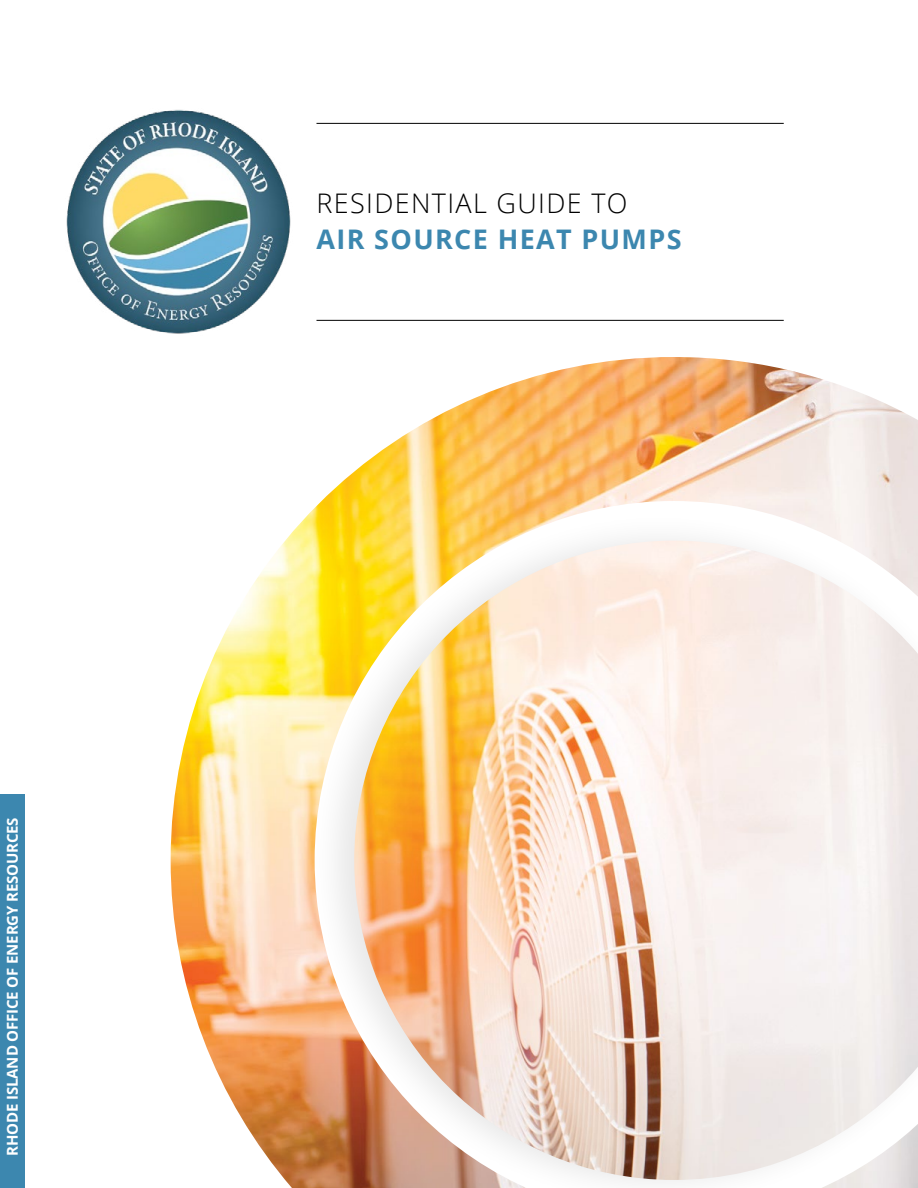
<style>
.page{position:relative;width:918px;height:1188px;background:#fff}
.page>*{position:absolute;margin:0;border:0;box-sizing:border-box;transform-origin:0 0}
.t1{font:300 27px "Open Sans";letter-spacing:.05em;color:#000}
.t2{font:700 27px "Open Sans";letter-spacing:.05em;color:#3c87af}
.t3{font:700 15px "Open Sans";letter-spacing:-.01em;color:#fff}
</style>
<div class="page">
<img style="left:66px;top:109px;width:225px;height:225px">
<img style="left:171px;top:357px;width:747px;height:831px">
<div style="left:309px;top:510px;width:609px;height:678px;background:#000;opacity:.1"></div>
<img style="left:354px;top:541px;width:564px;height:639px">
<div style="left:0;top:795px;width:24px;height:393px;background:#3c87af"></div>
<hr style="left:316px;top:123px;width:468px;height:1px;background:#000">
<hr style="left:316px;top:320px;width:468px;height:1px;background:#000">
<p class="t3" style="left:2px;top:1156px;width:340px;rotate:-90deg">RHODE ISLAND OFFICE OF ENERGY RESOURCES</p>
<h1 class="t1" style="left:316px;top:185px;width:313px">RESIDENTIAL GUIDE TO</h1>
<h1 class="t2" style="left:316px;top:220px;width:367px">AIR SOURCE HEAT PUMPS</h1>
</div>
